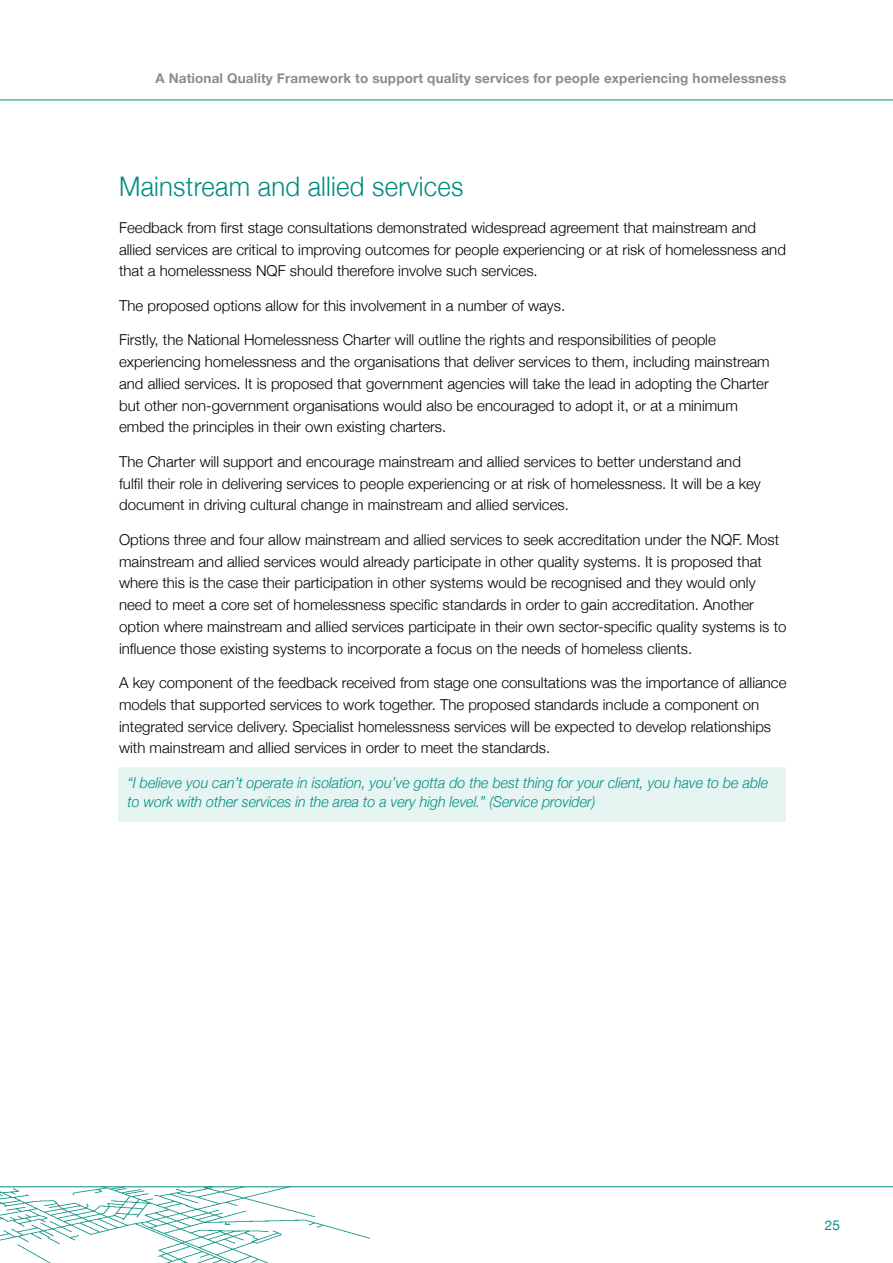
<style>
.page{position:relative;width:893px;height:1263px;background:#fff}
.page>*{position:absolute;margin:0;border:0;box-sizing:border-box;transform-origin:0 0}
.t1{font:300 27px "Helvetica Neue";letter-spacing:.01em;color:#008d7f;scale:.95 1}
.t2{font:300 15px/21.8px "Helvetica Neue";color:#000}
.t3{font:italic 300 15px/19.5px "Helvetica Neue";color:#008d7f;scale:.95 1}
.t4{font:700 13.5px "Helvetica Neue";letter-spacing:.01em;color:#8a8c8e}
.t5{font:13.5px "Helvetica Neue";color:#008d7f}
</style>
<div class="page">
<img style="left:0;top:1187px;width:370px;height:76px">
<hr style="left:0;top:100px;width:893px;height:1px;background:#008d7f">
<hr style="left:0;top:1186px;width:893px;height:1px;background:#008d7f">
<div style="left:119px;top:767px;width:667px;height:55px;background:#e6f4f2"></div>
<p class="t4" style="left:155px;top:70px;width:632px">A National Quality Framework to support quality services for people experiencing homelessness</p>
<h1 class="t1" style="left:119px;top:170px;width:364px">Mainstream and allied services</h1>
<p class="t2" style="left:119px;top:216px;width:668px">Feedback from first stage consultations demonstrated widespread agreement that mainstream and allied services are critical to improving outcomes for people experiencing or at risk of homelessness and that a homelessness NQF should therefore involve such services.</p>
<p class="t2" style="left:119px;top:294px;width:448px">The proposed options allow for this involvement in a number of ways.</p>
<p class="t2" style="left:119px;top:329px;width:652px">Firstly, the National Homelessness Charter will outline the rights and responsibilities of people experiencing homelessness and the organisations that deliver services to them, including mainstream and allied services. It is proposed that government agencies will take the lead in adopting the Charter but other non-government organisations would also be encouraged to adopt it, or at a minimum embed the principles in their own existing charters.</p>
<p class="t2" style="left:119px;top:450px;width:643px">The Charter will support and encourage mainstream and allied services to better understand and fulfil their role in delivering services to people experiencing or at risk of homelessness. It will be a key document in driving cultural change in mainstream and allied services.</p>
<p class="t2" style="left:119px;top:528px;width:669px">Options three and four allow mainstream and allied services to seek accreditation under the NQF. Most mainstream and allied services would already participate in other quality systems. It is proposed that where this is the case their participation in other systems would be recognised and they would only need to meet a core set of homelessness specific standards in order to gain accreditation. Another option where mainstream and allied services participate in their own sector-specific quality systems is to influence those existing systems to incorporate a focus on the needs of homeless clients.</p>
<p class="t2" style="left:119px;top:672px;width:669px">A key component of the feedback received from stage one consultations was the importance of alliance models that supported services to work together. The proposed standards include a component on integrated service delivery. Specialist homelessness services will be expected to develop relationships with mainstream and allied services in order to meet the standards.</p>
<p class="t3" style="left:128px;top:772px;width:676px">“I believe you can’t operate in isolation, you’ve gotta do the best thing for your client, you have to be able to work with other services in the area to a very high level.” (Service provider)</p>
<p class="t5" style="left:825px;top:1217px;width:17px">25</p>
</div>
